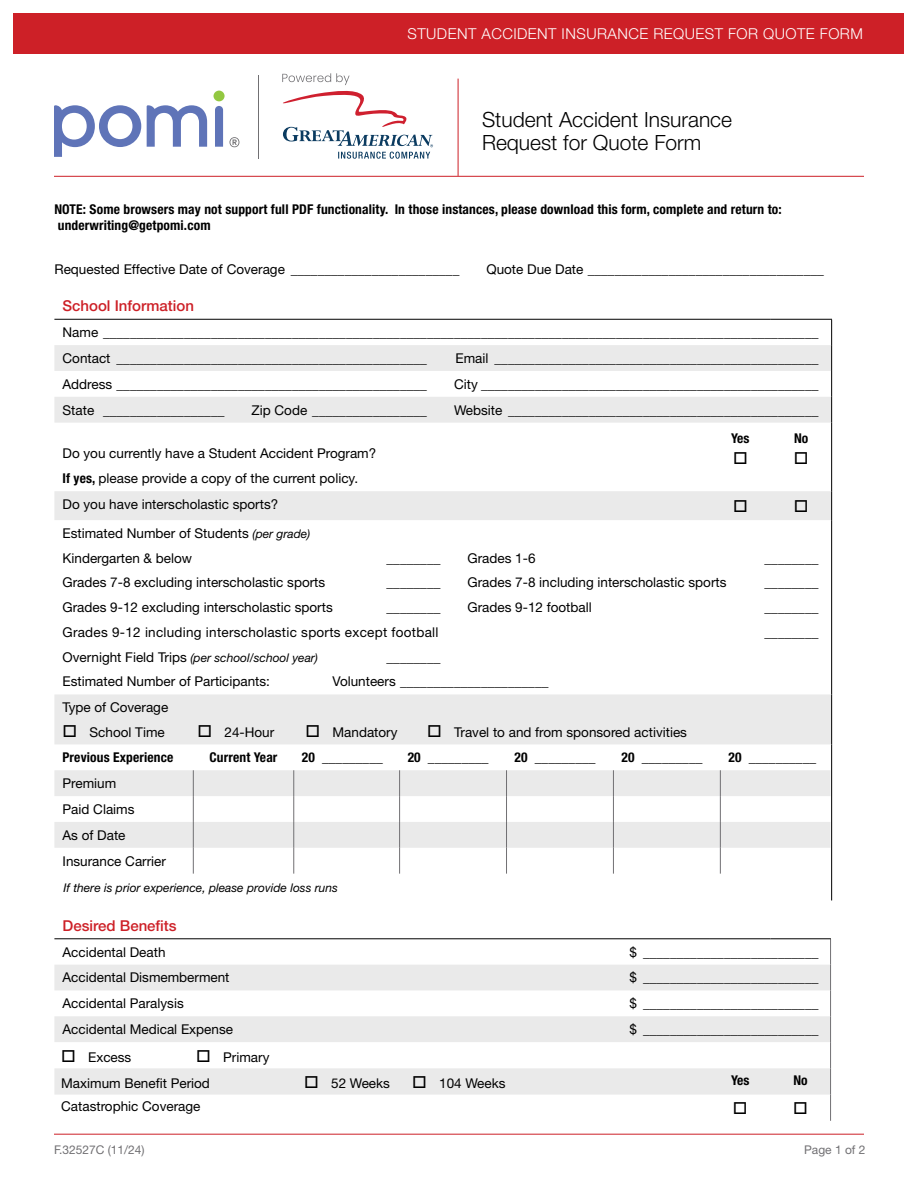
<style>
.page{position:relative;width:918px;height:1188px;background:#fff}
.page>*{position:absolute;margin:0;border:0;box-sizing:border-box;transform-origin:0 0}
.t1{font:300 21px/22.5px "Helvetica Neue LT Std";color:#000}
.t2{font:300 15px "Helvetica Neue LT Std";letter-spacing:.03em;color:#fff}
.t3{font:500 15px "Helvetica Neue LT Std";color:#cd2027}
.t4{font:13.5px/25.8px "Helvetica Neue LT Std";color:#000}
.t5{font:700 condensed 13.5px/16.2px "Helvetica Neue LT Std";letter-spacing:.01em;color:#000}
.t6{font:13.5px "Helvetica Neue LT Std";letter-spacing:.02em;color:#000}
.t7{font:italic 12px "Helvetica Neue LT Std";color:#000}
.t8{font:12px "Helvetica Neue LT Std";color:#717073}
.s1{font-weight:700;font-stretch:condensed}
.s2{font-style:italic;font-size:12px}
.s3{font-style:normal;font-size:13.5px}
</style>
<div class="page">
<hr style="left:54px;top:1134px;width:810px;height:1px;background:#cd2027">
<div style="left:14px;top:14px;width:890px;height:40px;background:#cd2027"></div>
<svg style="left:54px;top:345px;width:777px;height:399px"></svg>
<hr style="left:54px;top:319px;width:656px;height:1px;background:#000">
<svg style="left:831px;top:320px;width:1px;height:103px"></svg>
<hr style="left:831px;top:520px;width:1px;height:174px;background:#000">
<hr style="left:831px;top:694px;width:1px;height:50px;background:#000">
<hr style="left:831px;top:744px;width:1px;height:156px;background:#000">
<hr style="left:831px;top:423px;width:1px;height:68px;background:#000">
<svg style="left:831px;top:491px;width:1px;height:29px"></svg>
<hr style="left:710px;top:319px;width:61px;height:1px;background:#000">
<hr style="left:771px;top:319px;width:61px;height:1px;background:#000">
<svg style="left:54px;top:770px;width:777px;height:78px;fill:#eaeaea"></svg>
<svg style="left:399px;top:770px;width:1px;height:104px"></svg>
<svg style="left:506px;top:770px;width:1px;height:104px"></svg>
<svg style="left:613px;top:770px;width:1px;height:104px"></svg>
<svg style="left:720px;top:770px;width:1px;height:104px"></svg>
<svg style="left:293px;top:770px;width:1px;height:104px"></svg>
<svg style="left:193px;top:770px;width:1px;height:104px"></svg>
<svg style="left:54px;top:939px;width:776px;height:1px"></svg>
<svg style="left:54px;top:965px;width:776px;height:130px;fill:#eaeaea"></svg>
<hr style="left:54px;top:938px;width:656px;height:1px;background:#000">
<hr style="left:710px;top:938px;width:60px;height:1px;background:#000">
<hr style="left:770px;top:938px;width:61px;height:1px;background:#000">
<svg style="left:830px;top:939px;width:1px;height:182px"></svg>
<hr style="left:54px;top:176px;width:810px;height:1px;background:#cd2027">
<hr style="left:458px;top:79px;width:1px;height:97px;background:#cd2027">
<svg style="left:282px;top:73px;width:151px;height:86px"></svg>
<hr style="left:258px;top:76px;width:1px;height:83px;background:#717073">
<svg style="left:215px;top:106px;width:8px;height:41px"></svg>
<div style="left:214px;top:91px;width:11px;height:10px;background:#93c841;border-radius:50%"></div>
<svg style="left:147px;top:105px;width:60px;height:42px"></svg>
<svg style="left:54px;top:105px;width:87px;height:52px"></svg>
<svg style="left:230px;top:137px;width:9px;height:10px"></svg>
<svg style="left:734px;top:452px;width:12px;height:12px"></svg>
<svg style="left:795px;top:452px;width:12px;height:12px"></svg>
<svg style="left:734px;top:500px;width:12px;height:12px"></svg>
<svg style="left:795px;top:500px;width:12px;height:12px"></svg>
<p class="t2" style="left:408px;top:25px;width:457px">STUDENT ACCIDENT INSURANCE REQUEST FOR QUOTE FORM</p>
<h1 class="t1" style="left:482px;top:108px;width:252px">Student Accident Insurance<br>Request for Quote Form</h1>
<p class="t5" style="left:54px;top:201px;width:729px">NOTE: Some browsers may not support full PDF functionality. In those instances, please download this form, complete and return to: underwriting@getpomi.com</p>
<p class="t4" style="left:54px;top:256px;width:406px">Requested Effective Date of Coverage _________________________</p>
<p class="t4" style="left:486px;top:256px;width:339px">Quote Due Date ___________________________________</p>
<p class="t3" style="left:63px;top:297px;width:133px">School Information</p>
<p class="t4" style="left:63px;top:319px;width:757px">Name __________________________________________________________________________________________________________<br>Contact ______________________________________________</p>
<p class="t4" style="left:456px;top:345px;width:365px">Email ________________________________________________</p>
<p class="t4" style="left:63px;top:371px;width:366px">Address ______________________________________________</p>
<p class="t4" style="left:454px;top:371px;width:366px">City __________________________________________________</p>
<p class="t4" style="left:63px;top:397px;width:163px">State __________________</p>
<p class="t4" style="left:252px;top:397px;width:177px">Zip Code _________________</p>
<p class="t4" style="left:454px;top:397px;width:366px">Website ______________________________________________</p>
<p class="t4" style="left:63px;top:441px;width:315px;line-height:24.8px">Do you currently have a Student Accident Program?<br><span class="s1">If yes,</span> please provide a copy of the current policy.</p>
<p class="t5" style="left:731px;top:430px;width:20px">Yes</p>
<p class="t5" style="left:794px;top:430px;width:16px">No</p>
<p class="t4" style="left:63px;top:491px;width:217px">Do you have interscholastic sports?</p>
<p class="t4" style="left:63px;top:521px;width:249px;line-height:24.8px">Estimated Number of Students <span class="s2">(per grade)<br></span>Kindergarten &amp; below</p>
<p class="t4" style="left:387px;top:545px;width:55px">________</p>
<p class="t4" style="left:468px;top:545px;width:70px">Grades 1-6</p>
<p class="t4" style="left:765px;top:545px;width:55px">________</p>
<p class="t4" style="left:63px;top:569px;width:264px">Grades 7-8 excluding interscholastic sports</p>
<p class="t4" style="left:387px;top:569px;width:55px">________</p>
<p class="t4" style="left:468px;top:569px;width:261px">Grades 7-8 including interscholastic sports</p>
<p class="t4" style="left:765px;top:569px;width:55px">________</p>
<p class="t4" style="left:63px;top:594px;width:272px">Grades 9-12 excluding interscholastic sports</p>
<p class="t4" style="left:387px;top:594px;width:55px">________</p>
<p class="t4" style="left:468px;top:594px;width:126px">Grades 9-12 football</p>
<p class="t4" style="left:765px;top:594px;width:55px">________</p>
<p class="t6" style="left:63px;top:624px;width:377px">Grades 9-12 including interscholastic sports except football</p>
<p class="t4" style="left:765px;top:619px;width:55px">________</p>
<p class="t7" style="left:63px;top:650px;width:257px"><span class="s3">Overnight Field Trips</span> (per school/school year)</p>
<p class="t4" style="left:387px;top:644px;width:55px">________</p>
<p class="t4" style="left:63px;top:668px;width:209px">Estimated Number of Participants:</p>
<p class="t4" style="left:333px;top:668px;width:218px">Volunteers ______________________</p>
<p class="t4" style="left:63px;top:694px;width:107px">Type of Coverage</p>
<p class="t4" style="left:63px;top:719px;width:104px">□ School Time</p>
<p class="t4" style="left:198px;top:719px;width:78px">□ 24-Hour</p>
<p class="t4" style="left:306px;top:719px;width:94px">□ Mandatory</p>
<p class="t4" style="left:427px;top:719px;width:262px">□ Travel to and from sponsored activities</p>
<p class="t5" style="left:63px;top:749px;width:112px">Previous Experience</p>
<p class="t5" style="left:210px;top:749px;width:69px">Current Year</p>
<p class="t4" style="left:302px;top:744px;width:82px"><span class="s1">20</span> _________</p>
<p class="t4" style="left:408px;top:744px;width:82px"><span class="s1">20</span> _________</p>
<p class="t4" style="left:515px;top:744px;width:82px"><span class="s1">20</span> _________</p>
<p class="t4" style="left:622px;top:744px;width:82px"><span class="s1">20</span> _________</p>
<p class="t4" style="left:728px;top:744px;width:89px"><span class="s1">20</span> __________</p>
<p class="t4" style="left:63px;top:770px;width:105px">Premium<br>Paid Claims<br>As of Date<br>Insurance Carrier</p>
<p class="t7" style="left:63px;top:881px;width:276px">If there is prior experience, please provide loss runs</p>
<p class="t3" style="left:63px;top:916px;width:116px">Desired Benefits</p>
<p class="t4" style="left:63px;top:939px;width:105px">Accidental Death</p>
<p class="t4" style="left:630px;top:939px;width:190px">$ __________________________</p>
<p class="t4" style="left:63px;top:964px;width:169px">Accidental Dismemberment</p>
<p class="t4" style="left:630px;top:964px;width:190px">$ __________________________</p>
<p class="t4" style="left:63px;top:990px;width:123px">Accidental Paralysis</p>
<p class="t4" style="left:630px;top:990px;width:190px">$ __________________________</p>
<p class="t4" style="left:63px;top:1016px;width:172px">Accidental Medical Expense</p>
<p class="t4" style="left:630px;top:1016px;width:190px">$ __________________________</p>
<p class="t4" style="left:61px;top:1044px;width:72px">□ Excess</p>
<p class="t4" style="left:61px;top:1044px;width:210px;line-height:26.2px;text-indent:135px">□ Primary<br>Maximum Benefit Period</p>
<p class="t4" style="left:304px;top:1070px;width:87px">□ 52 Weeks</p>
<p class="t4" style="left:412px;top:1070px;width:95px">□ 104 Weeks</p>
<p class="t5" style="left:731px;top:1072px;width:20px">Yes</p>
<p class="t5" style="left:793px;top:1072px;width:16px">No</p>
<p class="t4" style="left:61px;top:1093px;width:141px">Catastrophic Coverage</p>
<p class="t8" style="left:54px;top:1142px;width:92px">F.32527C (11/24)</p>
<p class="t8" style="left:804px;top:1142px;width:63px">Page 1 of 2</p>
</div>
